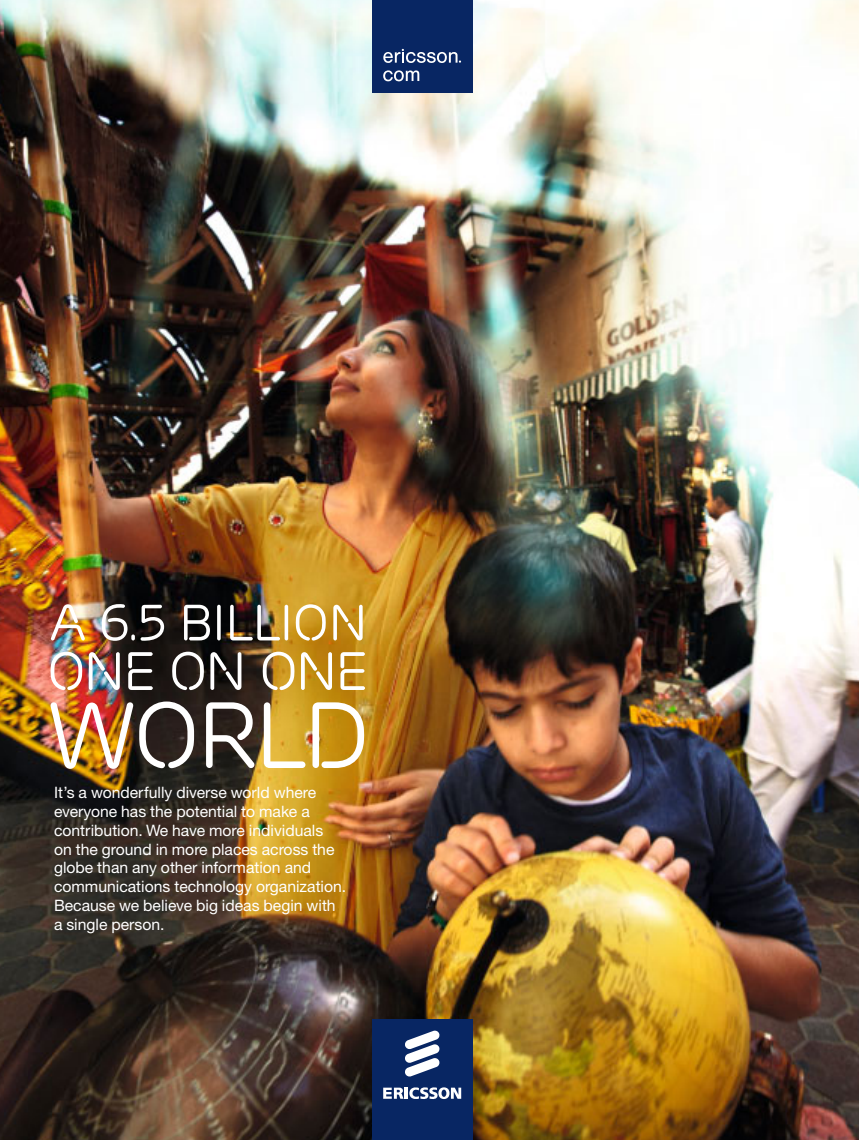
<style>
.page{position:relative;width:859px;height:1140px;background:#fff}
.page>*{position:absolute;margin:0;border:0;box-sizing:border-box;transform-origin:0 0}
.t1{font:93.75px "Ericsson Capital";letter-spacing:-.05em;color:#fff}
.t2{font:54px "Ericsson Capital";letter-spacing:-.055em;color:#fff}
.t3{font:51px "Ericsson Capital";letter-spacing:-.025em;color:#fff}
.t4{font:15.75px/18.8px "Ericsson Sans";color:#fff}
</style>
<div class="page">
<img style="left:0;top:0;width:859px;height:1140px">
<div style="left:372px;top:0;width:100px;height:93px;background:#082663"></div>
<svg style="left:383px;top:70px;width:36px;height:11px"></svg>
<svg style="left:383px;top:49px;width:78px;height:14px"></svg>
<div style="left:372px;top:1019px;width:100px;height:121px;background:#082663"></div>
<svg style="left:405px;top:1030px;width:35px;height:47px"></svg>
<svg style="left:383px;top:1087px;width:78px;height:12px"></svg>
<h3 class="t3" style="left:50px;top:604px;width:320px">A 6.5 BILLION</h3>
<h2 class="t2" style="left:47px;top:651px;width:323px">ONE ON ONE</h2>
<h1 class="t1" style="left:47px;top:701px;width:325px">WORLD</h1>
<p class="t4" style="left:54px;top:785px;width:294px">It’s a wonderfully diverse world where everyone has the potential to make a contribution. We have more individuals<br>on the ground in more places across the globe than any other information and communications technology organization.<br>Because we believe big ideas begin with a single person.</p>
</div>
